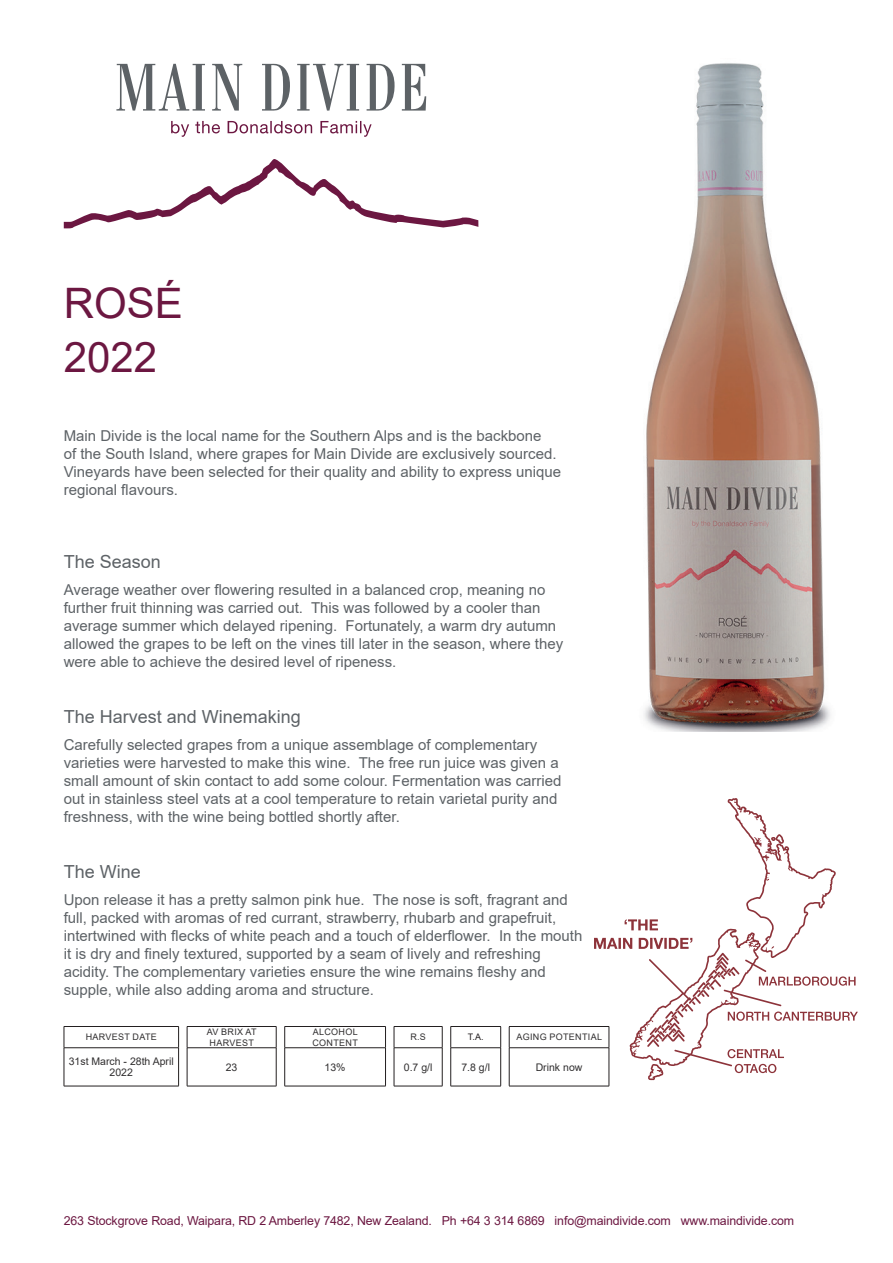
<style>
.page{position:relative;width:893px;height:1263px;background:#fff}
.page>*{position:absolute;margin:0;border:0;box-sizing:border-box;transform-origin:0 0}
.t1{font:42px/54px "Arial";color:#6c1741}
.t2{font:18px "Arial";color:#5d6266}
.t3{font:15px/18px "Arial";color:#5d6266}
.t4{font:12.3px "Arial";letter-spacing:-.01em;color:#6c1741}
.t5{font:10.5px/11.6px "Arial";color:#312f30;text-align:center}
.t6{font:9px/10.5px "Arial";letter-spacing:.035em;color:#312f30;text-align:center}
.t7{font:9px "Arial";color:#231f20}
</style>
<div class="page">
<svg style="left:64px;top:159px;width:414px;height:69px"></svg>
<svg style="left:116px;top:63px;width:310px;height:48px"></svg>
<svg style="left:171px;top:121px;width:201px;height:16px"></svg>
<svg style="left:594px;top:798px;width:264px;height:282px"></svg>
<img style="left:644px;top:63px;width:187px;height:669px">
<hr style="left:64px;top:1026px;width:115px;height:1px;background:#231f20">
<svg style="left:64px;top:1027px;width:1px;height:20px"></svg>
<svg style="left:178px;top:1027px;width:1px;height:20px"></svg>
<hr style="left:187px;top:1026px;width:89px;height:1px;background:#231f20">
<svg style="left:187px;top:1027px;width:1px;height:20px"></svg>
<svg style="left:276px;top:1027px;width:1px;height:20px"></svg>
<hr style="left:285px;top:1026px;width:101px;height:1px;background:#231f20">
<svg style="left:284px;top:1027px;width:1px;height:20px"></svg>
<svg style="left:385px;top:1027px;width:1px;height:20px"></svg>
<hr style="left:394px;top:1026px;width:48px;height:1px;background:#231f20">
<svg style="left:394px;top:1027px;width:1px;height:20px"></svg>
<svg style="left:442px;top:1027px;width:1px;height:20px"></svg>
<hr style="left:451px;top:1026px;width:50px;height:1px;background:#231f20">
<svg style="left:450px;top:1027px;width:1px;height:20px"></svg>
<svg style="left:500px;top:1027px;width:1px;height:20px"></svg>
<hr style="left:509px;top:1026px;width:100px;height:1px;background:#231f20">
<svg style="left:509px;top:1027px;width:1px;height:20px"></svg>
<svg style="left:609px;top:1027px;width:1px;height:20px"></svg>
<hr style="left:64px;top:1047px;width:115px;height:1px;background:#231f20">
<hr style="left:64px;top:1048px;width:1px;height:38px;background:#231f20">
<hr style="left:178px;top:1048px;width:1px;height:38px;background:#231f20">
<hr style="left:187px;top:1047px;width:89px;height:1px;background:#231f20">
<hr style="left:187px;top:1048px;width:1px;height:38px;background:#231f20">
<hr style="left:276px;top:1048px;width:1px;height:38px;background:#231f20">
<hr style="left:285px;top:1047px;width:101px;height:1px;background:#231f20">
<hr style="left:284px;top:1048px;width:1px;height:38px;background:#231f20">
<hr style="left:385px;top:1048px;width:1px;height:38px;background:#231f20">
<hr style="left:394px;top:1047px;width:48px;height:1px;background:#231f20">
<hr style="left:394px;top:1048px;width:1px;height:38px;background:#231f20">
<hr style="left:442px;top:1048px;width:1px;height:38px;background:#231f20">
<hr style="left:451px;top:1047px;width:50px;height:1px;background:#231f20">
<hr style="left:450px;top:1048px;width:1px;height:38px;background:#231f20">
<hr style="left:500px;top:1048px;width:1px;height:38px;background:#231f20">
<hr style="left:509px;top:1047px;width:100px;height:1px;background:#231f20">
<hr style="left:509px;top:1048px;width:1px;height:38px;background:#231f20">
<hr style="left:609px;top:1048px;width:1px;height:38px;background:#231f20">
<hr style="left:64px;top:1086px;width:115px;height:1px;background:#231f20">
<hr style="left:187px;top:1086px;width:89px;height:1px;background:#231f20">
<hr style="left:285px;top:1086px;width:101px;height:1px;background:#231f20">
<hr style="left:394px;top:1086px;width:48px;height:1px;background:#231f20">
<hr style="left:451px;top:1086px;width:50px;height:1px;background:#231f20">
<hr style="left:509px;top:1086px;width:100px;height:1px;background:#231f20">
<h1 class="t1" style="left:64px;top:276px;width:121px">ROSÉ<br>2022</h1>
<p class="t3" style="left:64px;top:427px;width:499px">Main Divide is the local name for the Southern Alps and is the backbone<br>of the South Island, where grapes for Main Divide are exclusively sourced.<br>Vineyards have been selected for their quality and ability to express unique regional flavours.</p>
<p class="t2" style="left:64px;top:549px;width:99px">The Season</p>
<p class="t3" style="left:64px;top:580px;width:501px">Average weather over flowering resulted in a balanced crop, meaning no further fruit thinning was carried out. This was followed by a cooler than average summer which delayed ripening. Fortunately, a warm dry autumn allowed the grapes to be left on the vines till later in the season, where they were able to achieve the desired level of ripeness.</p>
<p class="t2" style="left:64px;top:704px;width:239px">The Harvest and Winemaking</p>
<p class="t3" style="left:64px;top:735px;width:499px">Carefully selected grapes from a unique assemblage of complementary varieties were harvested to make this wine. The free run juice was given a small amount of skin contact to add some colour. Fermentation was carried out in stainless steel vats at a cool temperature to retain varietal purity and freshness, with the wine being bottled shortly after.</p>
<p class="t2" style="left:64px;top:859px;width:79px">The Wine</p>
<p class="t3" style="left:64px;top:890px;width:520px">Upon release it has a pretty salmon pink hue. The nose is soft, fragrant and full, packed with aromas of red currant, strawberry, rhubarb and grapefruit, intertwined with flecks of white peach and a touch of elderflower. In the mouth it is dry and finely textured, supported by a seam of lively and refreshing acidity. The complementary varieties ensure the wine remains fleshy and supple, while also adding aroma and structure.</p>
<p class="t6" style="left:86px;top:1032px;width:73px">HARVEST DATE</p>
<p class="t6" style="left:207px;top:1027px;width:51px">AV BRIX AT<br>HARVEST</p>
<p class="t6" style="left:312px;top:1027px;width:47px;text-align:left">ALCOHOL<br>CONTENT</p>
<p class="t6" style="left:410px;top:1032px;width:17px">R.S</p>
<p class="t7" style="left:468px;top:1031px;width:17px">T.A.</p>
<p class="t6" style="left:516px;top:1032px;width:87px">AGING POTENTIAL</p>
<p class="t5" style="left:69px;top:1055px;width:107px">31st March - 28th April<br>2022</p>
<p class="t5" style="left:226px;top:1061px;width:13px">23</p>
<p class="t5" style="left:325px;top:1061px;width:23px">13%</p>
<p class="t5" style="left:404px;top:1061px;width:30px">0.7 g/l</p>
<p class="t5" style="left:461px;top:1061px;width:30px">7.8 g/l</p>
<p class="t5" style="left:536px;top:1061px;width:48px">Drink now</p>
<p class="t4" style="left:64px;top:1212px;width:732px">263 Stockgrove Road, Waipara, RD 2 Amberley 7482, New Zealand. Ph +64 3 314 6869 info@maindivide.com www.maindivide.com</p>
</div>
